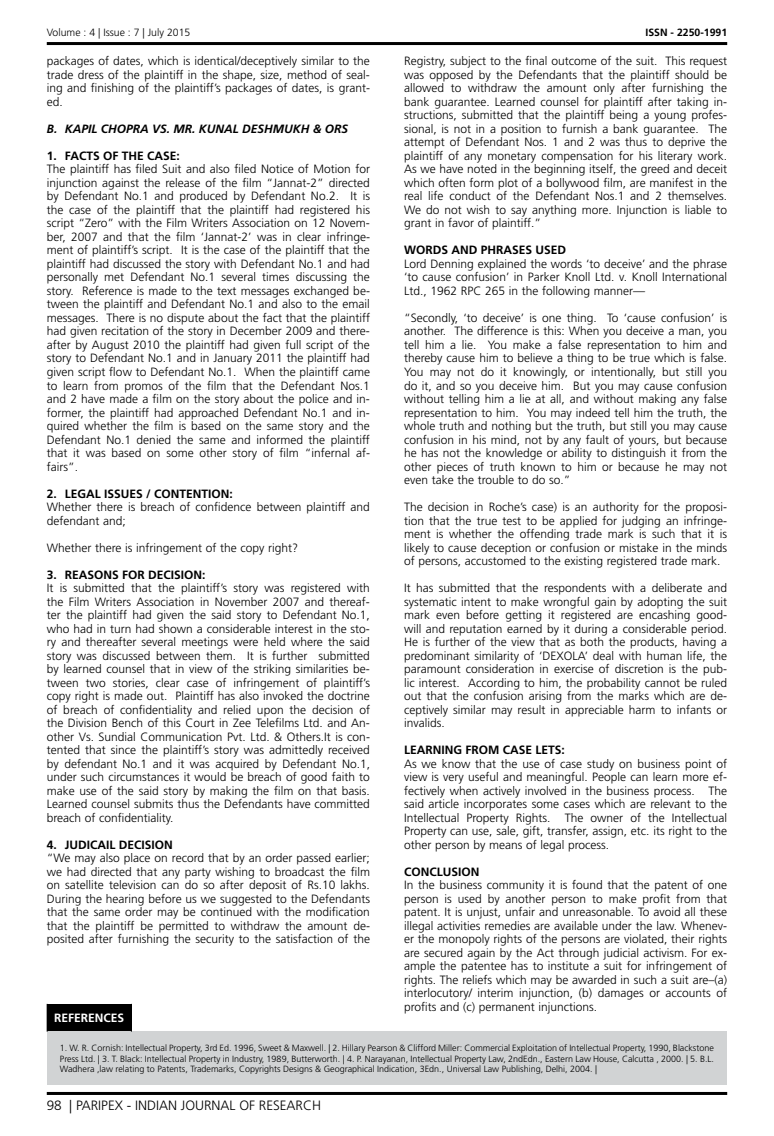
<style>
.page{position:relative;width:774px;height:1136px;background:#fff}
.page>*{position:absolute;margin:0;border:0;box-sizing:border-box;transform-origin:0 0}
.t1{font:300 13.5px "Frutiger LT Std";color:#000}
.t2{font:300 12px/13.5px "Frutiger LT Std";color:#000;text-align:justify}
.t3{font:700 12px "Frutiger LT Std";color:#000}
.t4{font:italic 700 12px "Frutiger LT Std";color:#000}
.t5{font:700 12px "Frutiger LT Std";color:#fff}
.t6{font:300 10.5px "Frutiger LT Std";color:#000}
.t7{font:700 10.5px "Frutiger LT Std";color:#000}
.t8{font:300 9px/10.5px "Frutiger LT Std";color:#000;text-align:justify}
</style>
<div class="page">
<hr style="left:47px;top:42px;width:680px;height:3px;background:#000">
<hr style="left:47px;top:1091px;width:680px;height:3px;background:#000">
<div style="left:47px;top:1003px;width:84px;height:28px;background:#000"></div>
<div style="left:47px;top:1031px;width:680px;height:53px;background:#d1d3d4"></div>
<svg style="left:131px;top:1003px;width:1px;height:28px"></svg>
<p class="t6" style="left:47px;top:27px;width:145px">Volume : 4 | Issue : 7 | July 2015</p>
<p class="t7" style="left:645px;top:27px;width:83px">ISSN - 2250-1991</p>
<p class="t2" style="left:47px;top:55px;width:325px">packages of dates, which is identical/deceptively similar to the trade dress of the plaintiff in the shape, size, method of seal&shy;ing and finishing of the plaintiff’s packages of dates, is grant&shy;ed.</p>
<p class="t4" style="left:47px;top:122px;width:303px">B. KAPIL CHOPRA VS. MR. KUNAL DESHMUKH &amp; ORS</p>
<p class="t3" style="left:47px;top:149px;width:134px">1. FACTS OF THE CASE:</p>
<p class="t2" style="left:47px;top:163px;width:325px">The plaintiff has filed Suit and also filed Notice of Motion for injunction against the release of the film “Jannat-2” directed by Defendant No.1 and produced by Defendant No.2. It is the case of the plaintiff that the plaintiff had registered his script “Zero” with the Film Writers Association on 12 Novem&shy;ber, 2007 and that the film ‘Jannat-2’ was in clear infringe&shy;ment of plaintiff’s script. It is the case of the plaintiff that the plaintiff had discussed the story with Defendant No.1 and had personally met Defendant No.1 several times discussing the story. Reference is made to the text messages exchanged be&shy;tween the plaintiff and Defendant No.1 and also to the email messages. There is no dispute about the fact that the plaintiff had given recitation of the story in December 2009 and there&shy;after by August 2010 the plaintiff had given full script of the story to Defendant No.1 and in January 2011 the plaintiff had given script flow to Defendant No.1. When the plaintiff came to learn from promos of the film that the Defendant Nos.1 and 2 have made a film on the story about the police and in&shy;former, the plaintiff had approached Defendant No.1 and in&shy;quired whether the film is based on the same story and the Defendant No.1 denied the same and informed the plaintiff that it was based on some other story of film “infernal af&shy;fairs”.</p>
<p class="t3" style="left:47px;top:486px;width:188px">2. LEGAL ISSUES / CONTENTION:</p>
<p class="t2" style="left:47px;top:500px;width:325px">Whether there is breach of confidence between plaintiff and defendant and;</p>
<p class="t2" style="left:47px;top:541px;width:253px">Whether there is infringement of the copy right?</p>
<p class="t3" style="left:47px;top:567px;width:160px">3. REASONS FOR DECISION:</p>
<p class="t2" style="left:47px;top:581px;width:325px">It is submitted that the plaintiff’s story was registered with the Film Writers Association in November 2007 and thereaf&shy;ter the plaintiff had given the said story to Defendant No.1, who had in turn had shown a considerable interest in the sto&shy;ry and thereafter several meetings were held where the said story was discussed between them. It is further submitted by learned counsel that in view of the striking similarities be&shy;tween two stories, clear case of infringement of plaintiff’s copy right is made out. Plaintiff has also invoked the doctrine of breach of confidentiality and relied upon the decision of the Division Bench of this Court in Zee Telefilms Ltd. and An&shy;other Vs. Sundial Communication Pvt. Ltd. &amp; Others.It is con&shy;tented that since the plaintiff’s story was admittedly received by defendant No.1 and it was acquired by Defendant No.1, under such circumstances it would be breach of good faith to make use of the said story by making the film on that basis.<br>Learned counsel submits thus the Defendants have committed breach of confidentiality.</p>
<p class="t3" style="left:47px;top:837px;width:128px">4. JUDICAIL DECISION</p>
<p class="t2" style="left:47px;top:851px;width:325px">“We may also place on record that by an order passed earlier; we had directed that any party wishing to broadcast the film on satellite television can do so after deposit of Rs.10 lakhs.<br>During the hearing before us we suggested to the Defendants that the same order may be continued with the modification that the plaintiff be permitted to withdraw the amount de&shy;posited after furnishing the security to the satisfaction of the</p>
<p class="t2" style="left:404px;top:55px;width:325px">Registry, subject to the final outcome of the suit. This request was opposed by the Defendants that the plaintiff should be allowed to withdraw the amount only after furnishing the bank guarantee. Learned counsel for plaintiff after taking in&shy;structions, submitted that the plaintiff being a young profes&shy;sional, is not in a position to furnish a bank guarantee. The attempt of Defendant Nos. 1 and 2 was thus to deprive the plaintiff of any monetary compensation for his literary work.<br>As we have noted in the beginning itself, the greed and deceit which often form plot of a bollywood film, are manifest in the real life conduct of the Defendant Nos.1 and 2 themselves.<br>We do not wish to say anything more. Injunction is liable to grant in favor of plaintiff.”</p>
<p class="t3" style="left:404px;top:243px;width:164px">WORDS AND PHRASES USED</p>
<p class="t2" style="left:404px;top:257px;width:325px">Lord Denning explained the words ‘to deceive’ and the phrase ‘to cause confusion’ in Parker Knoll Ltd. v. Knoll International Ltd., 1962 RPC 265 in the following manner—</p>
<p class="t2" style="left:404px;top:311px;width:325px">“Secondly, ‘to deceive’ is one thing. To ‘cause confusion’ is another. The difference is this: When you deceive a man, you tell him a lie. You make a false representation to him and thereby cause him to believe a thing to be true which is false.<br>You may not do it knowingly, or intentionally, but still you do it, and so you deceive him. But you may cause confusion without telling him a lie at all, and without making any false representation to him. You may indeed tell him the truth, the whole truth and nothing but the truth, but still you may cause confusion in his mind, not by any fault of yours, but because he has not the knowledge or ability to distinguish it from the other pieces of truth known to him or because he may not even take the trouble to do so.”</p>
<p class="t2" style="left:404px;top:500px;width:325px">The decision in Roche’s case) is an authority for the proposi&shy;tion that the true test to be applied for judging an infringe&shy;ment is whether the offending trade mark is such that it is likely to cause deception or confusion or mistake in the minds of persons, accustomed to the existing registered trade mark.</p>
<p class="t2" style="left:404px;top:581px;width:325px">It has submitted that the respondents with a deliberate and systematic intent to make wrongful gain by adopting the suit mark even before getting it registered are encashing good&shy;will and reputation earned by it during a considerable period.<br>He is further of the view that as both the products, having a predominant similarity of ‘DEXOLA’ deal with human life, the paramount consideration in exercise of discretion is the pub&shy;lic interest. According to him, the probability cannot be ruled out that the confusion arising from the marks which are de&shy;ceptively similar may result in appreciable harm to infants or invalids.</p>
<p class="t3" style="left:404px;top:743px;width:162px">LEARNING FROM CASE LETS:</p>
<p class="t2" style="left:404px;top:757px;width:325px">As we know that the use of case study on business point of view is very useful and meaningful. People can learn more ef&shy;fectively when actively involved in the business process. The said article incorporates some cases which are relevant to the Intellectual Property Rights. The owner of the Intellectual Property can use, sale, gift, transfer, assign, etc. its right to the other person by means of legal process.</p>
<p class="t3" style="left:404px;top:864px;width:77px">CONCLUSION</p>
<p class="t2" style="left:404px;top:878px;width:325px">In the business community it is found that the patent of one person is used by another person to make profit from that patent. It is unjust, unfair and unreasonable. To avoid all these illegal activities remedies are available under the law. Whenev&shy;er the monopoly rights of the persons are violated, their rights are secured again by the Act through judicial activism. For ex&shy;ample the patentee has to institute a suit for infringement of rights. The reliefs which may be awarded in such a suit are–(a) interlocutory/ interim injunction, (b) damages or accounts of profits and (c) permanent injunctions.</p>
<p class="t5" style="left:54px;top:1010px;width:72px">REFERENCES</p>
<p class="t8" style="left:60px;top:1042px;width:656px">1. W. R. Cornish: Intellectual Property, 3rd Ed. 1996, Sweet &amp; Maxwell. | 2. Hillary Pearson &amp; Clifford Miller: Commercial Exploitation of Intellectual Property, 1990, Blackstone Press Ltd. | 3. T. Black: Intellectual Property in Industry, 1989, Butterworth. | 4. P. Narayanan, Intellectual Property Law, 2ndEdn., Eastern Law House, Calcutta , 2000. | 5. B.L.<br>Wadhera ,law relating to Patents, Trademarks, Copyrights Designs &amp; Geographical Indication, 3Edn., Universal Law Publishing, Delhi, 2004. |</p>
<p class="t1" style="left:47px;top:1097px;width:276px">98 | PARIPEX - INDIAN JOURNAL OF RESEARCH</p>
</div>
